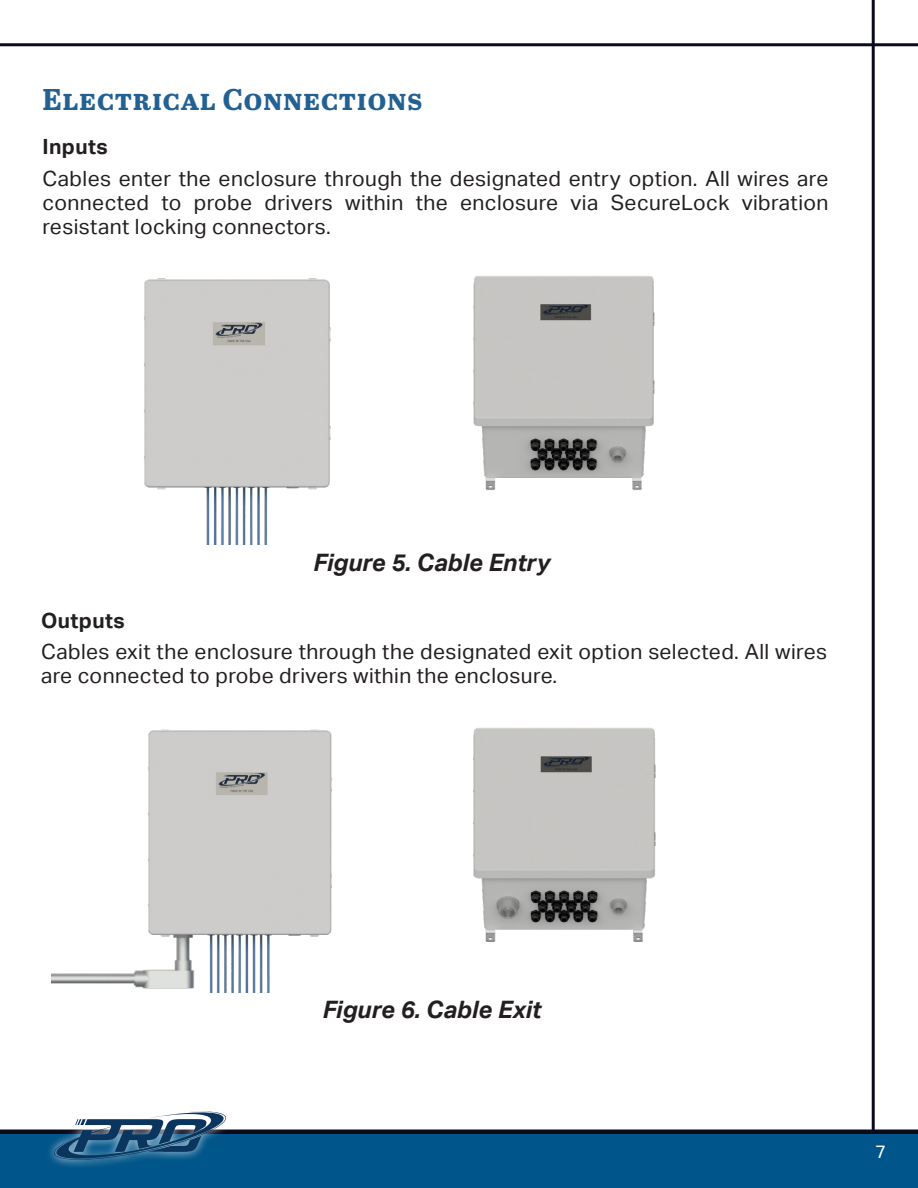
<style>
.page{position:relative;width:918px;height:1188px;background:#fff}
.page>*{position:absolute;margin:0;border:0;box-sizing:border-box;transform-origin:0 0}
.Heading{font:700 30px "Abril Text";letter-spacing:.02em;color:#236192}
.t1{font:italic 700 24px "Aktiv Grotesk";color:#231f20}
.Body{font:21px/24px "Aktiv Grotesk";letter-spacing:.02em;color:#231f20;text-align:justify}
.Body-2{font:700 21px "Aktiv Grotesk";letter-spacing:.02em;color:#231f20}
.t2{font:18px "Aktiv Grotesk";color:#fff}
</style>
<div class="page">
<hr style="left:872px;top:0;width:3px;height:1188px;background:#0b0b1e">
<div style="left:0;top:1134px;width:918px;height:54px;background:#00558a"></div>
<hr style="left:0;top:1130px;width:918px;height:4px;background:#0b0b1e">
<div style="left:45px;top:1103px;width:190px;height:67px;background:#fff;opacity:.75"></div>
<svg style="left:54px;top:1111px;width:172px;height:49px"></svg>
<hr style="left:0;top:43px;width:918px;height:3px;background:#0b0b1e">
<img style="left:473px;top:727px;width:183px;height:215px">
<img style="left:488px;top:276px;width:167px;height:214px">
<img style="left:51px;top:729px;width:281px;height:263px">
<img style="left:144px;top:276px;width:344px;height:269px">
<p class="Heading" style="left:43px;top:77px;width:381px">Electrical Connections</p>
<p class="Body-2" style="left:43px;top:135px;width:67px">Inputs</p>
<p class="Body" style="left:43px;top:166px;width:788px">Cables enter the enclosure through the designated entry option. All wires are connected to probe drivers within the enclosure via SecureLock vibration resistant locking connectors.</p>
<p class="t1" style="left:313px;top:548px;width:239px">Figure 5. Cable Entry</p>
<p class="Body-2" style="left:41px;top:608px;width:85px">Outputs</p>
<p class="Body" style="left:41px;top:640px;width:788px">Cables exit the enclosure through the designated exit option selected. All wires are connected to probe drivers within the enclosure.</p>
<p class="t1" style="left:322px;top:996px;width:220px">Figure 6. Cable Exit</p>
<p class="t2" style="left:875px;top:1142px;width:12px">7</p>
</div>
